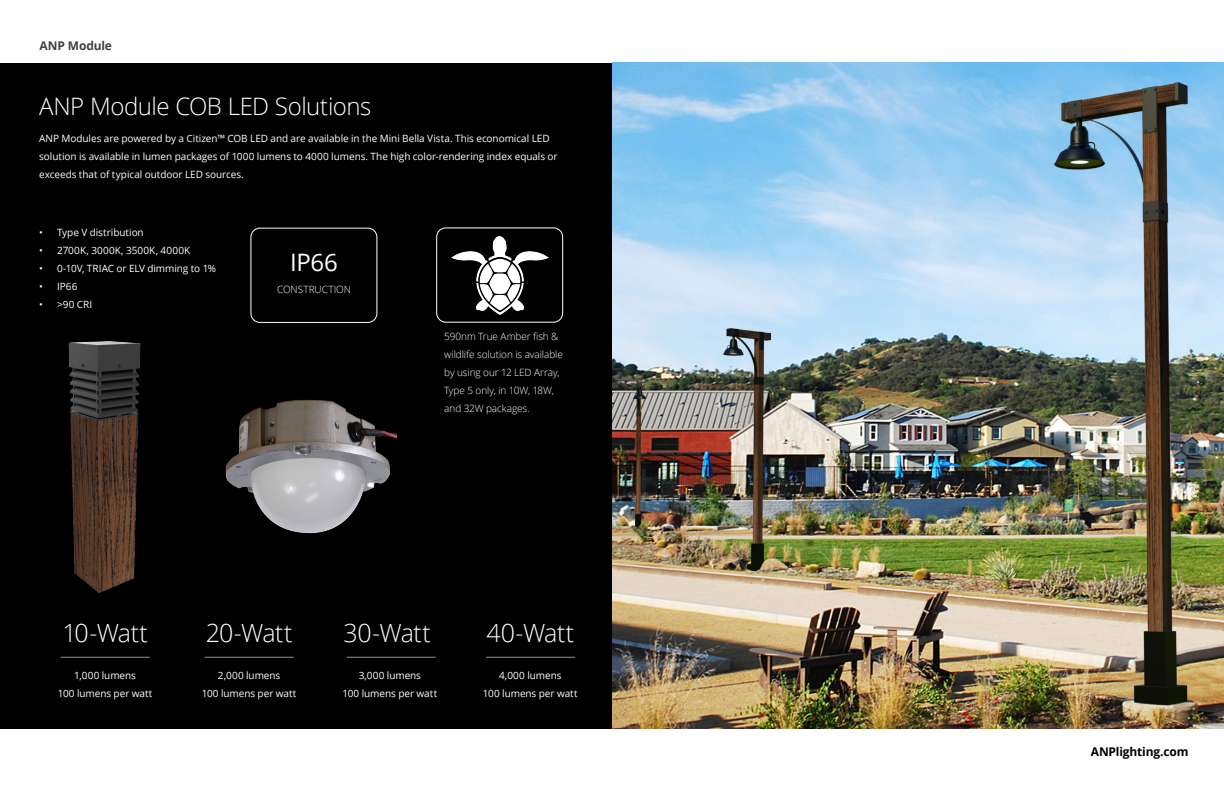
<style>
.page{position:relative;width:1224px;height:792px;background:#fff}
.page>*{position:absolute;margin:0;border:0;box-sizing:border-box;transform-origin:0 0}
.t1{font:300 25px "Open Sans";letter-spacing:-.015em;color:#fff}
.t2{font:300 24px "Open Sans";letter-spacing:-.02em;color:#fff}
.t3{font:24px "Open Sans";color:#fff}
.t4{font:700 12px "Open Sans";letter-spacing:-.015em;color:#000}
.t5{font:700 12px "Open Sans";letter-spacing:-.01em;color:#414042}
.t6{font:10px/18px "Open Sans";letter-spacing:-.005em;color:#fff;text-align:center}
.t7{font:300 10px/18px "Open Sans";letter-spacing:-.005em;color:#fff}
</style>
<div class="page">
<div style="left:0;top:63px;width:618px;height:666px;background:#000"></div>
<img style="left:451px;top:237px;width:97px;height:78px">
<div style="left:436px;top:228px;width:127px;height:95px;border:1px solid #fff;border-radius:9px"></div>
<img style="left:225px;top:400px;width:172px;height:134px">
<hr style="left:61px;top:657px;width:89px;height:1px;background:#939598">
<hr style="left:205px;top:657px;width:89px;height:1px;background:#939598">
<hr style="left:347px;top:657px;width:89px;height:1px;background:#939598">
<hr style="left:486px;top:657px;width:89px;height:1px;background:#939598">
<div style="left:251px;top:228px;width:126px;height:95px;border:1px solid #fff;border-radius:9px"></div>
<img style="left:612px;top:63px;width:612px;height:666px">
<img style="left:68px;top:341px;width:73px;height:252px">
<p class="t5" style="left:40px;top:37px;width:74px">ANP Module</p>
<h2 class="t2" style="left:39px;top:90px;width:334px">ANP Module COB LED Solutions</h2>
<p class="t6" style="left:39px;top:129px;width:520px;text-align:left">ANP Modules are powered by a Citizen™ COB LED and are available in the Mini Bella Vista. This economical LED solution is available in lumen packages of 1000 lumens to 4000 lumens. The high color-rendering index equals or exceeds that of typical outdoor LED sources.</p>
<p class="t6" style="left:39px;top:223px;width:106px">• Type V distribution</p>
<p class="t6" style="left:39px;top:241px;width:153px">• 2700K, 3000K, 3500K, 4000K</p>
<p class="t6" style="left:39px;top:259px;width:178px">• 0-10V, TRIAC or ELV dimming to 1%</p>
<p class="t6" style="left:39px;top:277px;width:40px">• IP66</p>
<p class="t6" style="left:39px;top:295px;width:55px">• &gt;90 CRI</p>
<h2 class="t3" style="left:290px;top:246px;width:49px">IP66</h2>
<p class="t7" style="left:277px;top:280px;width:75px">CONSTRUCTION</p>
<p class="t7" style="left:444px;top:327px;width:120px">590nm True Amber fish &amp; wildlife solution is available by using our 12 LED Array,<br>Type 5 only, in 10W, 18W, and 32W packages.</p>
<h1 class="t1" style="left:62px;top:616px;width:87px">10-Watt</h1>
<h1 class="t1" style="left:206px;top:616px;width:88px">20-Watt</h1>
<h1 class="t1" style="left:344px;top:616px;width:89px">30-Watt</h1>
<h1 class="t1" style="left:486px;top:616px;width:89px">40-Watt</h1>
<p class="t6" style="left:58px;top:666px;width:96px">1,000 lumens<br>100 lumens per watt</p>
<p class="t6" style="left:202px;top:666px;width:96px">2,000 lumens<br>100 lumens per watt</p>
<p class="t6" style="left:343px;top:666px;width:96px">3,000 lumens<br>100 lumens per watt</p>
<p class="t6" style="left:483px;top:666px;width:96px">4,000 lumens<br>100 lumens per watt</p>
<p class="t4" style="left:1091px;top:743px;width:99px">ANPlighting.com</p>
</div>
